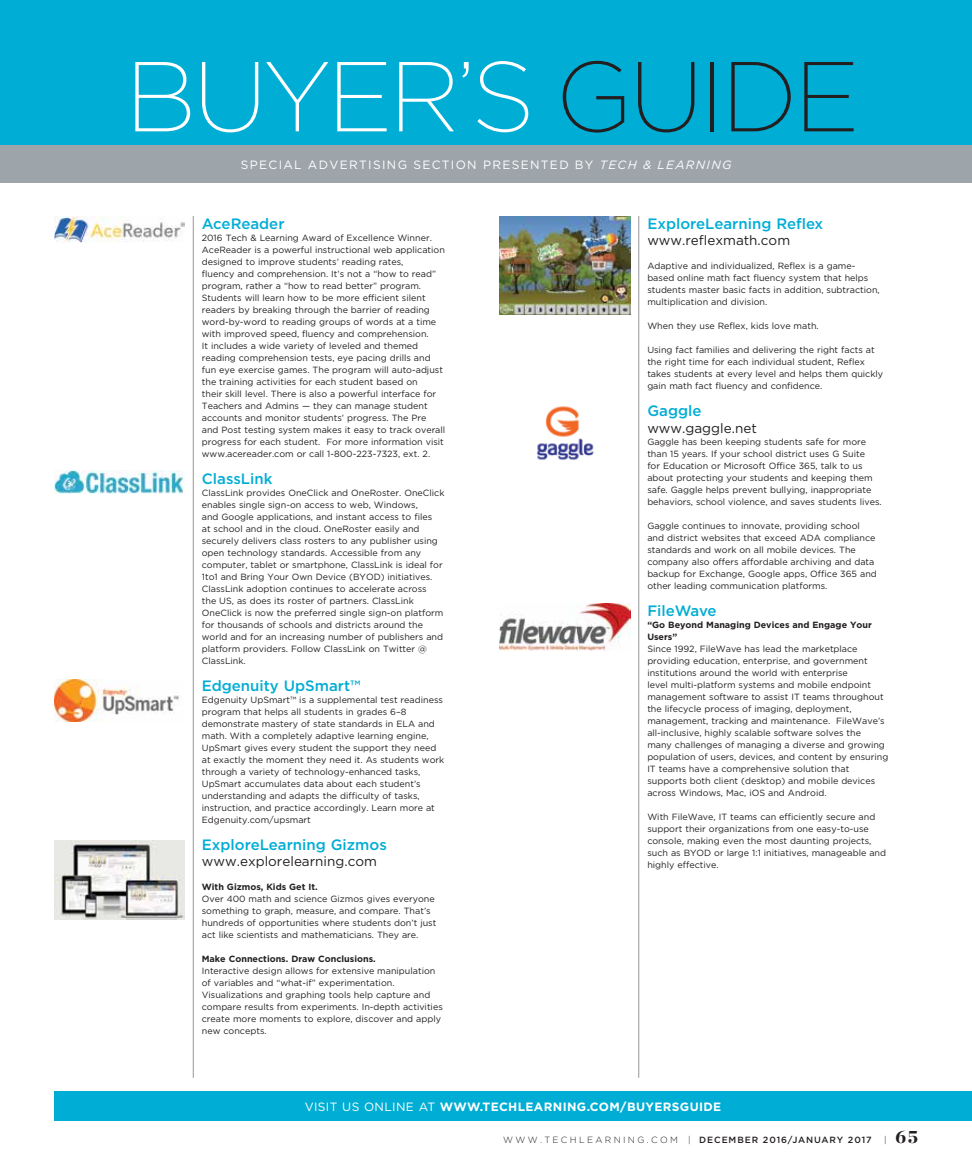
<style>
.page{position:relative;width:972px;height:1175px;background:#fff}
.page>*{position:absolute;margin:0;border:0;box-sizing:border-box;transform-origin:0 0}
.t1{font:200 99px "Gotham";letter-spacing:-.04em;color:#fff}
.t2{font:900 18px "Chronicle Display";color:#231f20}
.t3{font:500 15px "Gotham";color:#00add4}
.t4{font:13.5px "Gotham";color:#231f20}
.t5{font:12px "Gotham";letter-spacing:.11em;color:#fff}
.t6{font:700 12px "Gotham";letter-spacing:.03em;color:#fff}
.t7{font:9px/12px "Gotham";color:#231f20}
.t8{font:700 9px/12px "Gotham";color:#231f20}
.t9{font:500 9px "Gotham";letter-spacing:.1em;color:#231f20}
.s1{color:#231f20}
.s2{font-style:italic}
.s3{font-weight:400}
.s4{font-weight:300}
.s5{font-family:"Gotham";font-weight:300;font-size:9px}
</style>
<div class="page">
<div style="left:54px;top:1091px;width:918px;height:29px;background:#00add4"></div>
<img style="left:54px;top:216px;width:131px;height:26px">
<img style="left:54px;top:471px;width:131px;height:23px">
<img style="left:54px;top:679px;width:125px;height:42px">
<img style="left:54px;top:840px;width:131px;height:79px">
<img style="left:500px;top:216px;width:130px;height:98px">
<img style="left:500px;top:603px;width:130px;height:48px">
<img style="left:537px;top:406px;width:57px;height:54px">
<hr style="left:193px;top:216px;width:1px;height:861px;background:#939598">
<hr style="left:638px;top:216px;width:1px;height:861px;background:#939598">
<div style="left:0;top:0;width:972px;height:145px;background:#00add4"></div>
<div style="left:0;top:145px;width:972px;height:37px;background:#9da5ab"></div>
<h1 class="t1" style="left:125px;top:43px;width:736px">BUYER’S <span class="s1">GUIDE</span></h1>
<h3 class="t5" style="left:241px;top:158px;width:492px">SPECIAL ADVERTISING SECTION PRESENTED BY <span class="s2">TECH &amp; LEARNING</span></h3>
<h3 class="t3" style="left:202px;top:215px;width:84px">AceReader</h3>
<p class="t7" style="left:202px;top:231px;width:245px">2016 Tech &amp; Learning Award of Excellence Winner.<br>AceReader is a powerful instructional web application designed to improve students’ reading rates,<br>fluency and comprehension. It’s not a “how to read” program, rather a “how to read better” program.<br>Students will learn how to be more efficient silent readers by breaking through the barrier of reading word-by-word to reading groups of words at a time with improved speed, fluency and comprehension.<br>It includes a wide variety of leveled and themed reading comprehension tests, eye pacing drills and fun eye exercise games. The program will auto-adjust the training activities for each student based on<br>their skill level. There is also a powerful interface for Teachers and Admins — they can manage student accounts and monitor students’ progress. The Pre and Post testing system makes it easy to track overall progress for each student. For more information visit www.acereader.com or call 1-800-223-7323, ext. 2.</p>
<h3 class="t3" style="left:202px;top:470px;width:72px">ClassLink</h3>
<p class="t7" style="left:202px;top:486px;width:244px">ClassLink provides OneClick and OneRoster. OneClick enables single sign-on access to web, Windows,<br>and Google applications, and instant access to files<br>at school and in the cloud. OneRoster easily and securely delivers class rosters to any publisher using open technology standards. Accessible from any computer, tablet or smartphone, ClassLink is ideal for 1to1 and Bring Your Own Device (BYOD) initiatives.<br>ClassLink adoption continues to accelerate across<br>the US, as does its roster of partners. ClassLink OneClick is now the preferred single sign-on platform for thousands of schools and districts around the world and for an increasing number of publishers and platform providers. Follow ClassLink on Twitter @ ClassLink.</p>
<h3 class="t3" style="left:202px;top:677px;width:160px">Edgenuity UpSmart™</h3>
<p class="t7" style="left:202px;top:693px;width:244px">Edgenuity UpSmart™ is a supplemental test readiness program that helps all students in grades 6–8 demonstrate mastery of state standards in ELA and math. With a completely adaptive learning engine, UpSmart gives every student the support they need at exactly the moment they need it. As students work through a variety of technology-enhanced tasks, UpSmart accumulates data about each student’s understanding and adapts the difficulty of tasks, instruction, and practice accordingly. Learn more at Edgenuity.com/upsmart</p>
<h3 class="t3" style="left:202px;top:836px;width:187px">ExploreLearning Gizmos</h3>
<h3 class="t4" style="left:202px;top:854px;width:177px">www.explorelearning.com</h3>
<p class="t8" style="left:202px;top:881px;width:118px">With Gizmos, Kids Get It.</p>
<p class="t7" style="left:202px;top:893px;width:236px">Over 400 math and science Gizmos gives everyone something to graph, measure, and compare. That’s hundreds of opportunities where students don’t just act like scientists and mathematicians. They are.</p>
<p class="t8" style="left:202px;top:953px;width:175px">Make Connections. Draw Conclusions.</p>
<p class="t7" style="left:202px;top:965px;width:242px">Interactive design allows for extensive manipulation of variables and “what-if” experimentation.<br>Visualizations and graphing tools help capture and compare results from experiments. In-depth activities create more moments to explore, discover and apply new concepts.</p>
<h3 class="t3" style="left:647px;top:215px;width:178px">ExploreLearning Reflex</h3>
<h3 class="t4" style="left:647px;top:233px;width:144px">www.reflexmath.com</h3>
<p class="t7" style="left:647px;top:260px;width:234px">Adaptive and individualized, Reflex is a game&shy;based online math fact fluency system that helps students master basic facts in addition, subtraction, multiplication and division.</p>
<p class="t7" style="left:647px;top:320px;width:173px">When they use Reflex, kids love math.</p>
<p class="t7" style="left:647px;top:344px;width:237px">Using fact families and delivering the right facts at the right time for each individual student, Reflex takes students at every level and helps them quickly gain math fact fluency and confidence.</p>
<h3 class="t3" style="left:647px;top:402px;width:56px">Gaggle</h3>
<h3 class="t4" style="left:647px;top:420px;width:111px">www.gaggle.net</h3>
<p class="t7" style="left:647px;top:435px;width:236px">Gaggle has been keeping students safe for more than 15 years. If your school district uses G Suite<br>for Education or Microsoft Office 365, talk to us about protecting your students and keeping them safe. Gaggle helps prevent bullying, inappropriate behaviors, school violence, and saves students lives.</p>
<p class="t7" style="left:647px;top:519px;width:231px">Gaggle continues to innovate, providing school and district websites that exceed ADA compliance standards and work on all mobile devices. The company also offers affordable archiving and data backup for Exchange, Google apps, Office 365 and other leading communication platforms.</p>
<h3 class="t3" style="left:647px;top:602px;width:71px">FileWave</h3>
<p class="t8" style="left:647px;top:618px;width:226px">“Go Beyond Managing Devices and Engage Your<br>Users”</p>
<p class="t7" style="left:647px;top:642px;width:243px">Since 1992, FileWave has lead the marketplace providing education, enterprise, and government institutions around the world with enterprise<br>level multi-platform systems and mobile endpoint management software to assist IT teams throughout the lifecycle process of imaging, deployment, management, tracking and maintenance. FileWave’s all-inclusive, highly scalable software solves the<br>many challenges of managing a diverse and growing population of users, devices, and content by ensuring IT teams have a comprehensive solution that supports both client (desktop) and mobile devices across Windows, Mac, iOS and Android.</p>
<p class="t7" style="left:647px;top:810px;width:240px">With FileWave, IT teams can efficiently secure and support their organizations from one easy-to-use console, making even the most daunting projects, such as BYOD or large 1:1 initiatives, manageable and highly effective.</p>
<h3 class="t6" style="left:305px;top:1099px;width:418px"><span class="s3">VISIT US ONLINE AT</span> WWW.TECHLEARNING.COM/BUYERSGUIDE</h3>
<p class="t9" style="left:503px;top:1134px;width:370px"><span class="s4">W W W . T E C H L E A R N I N G . C O M |</span> DECEMBER 2016/JANUARY 2017</p>
<h2 class="t2" style="left:884px;top:1121px;width:35px"><span class="s5">|</span> 65</h2>
</div>
